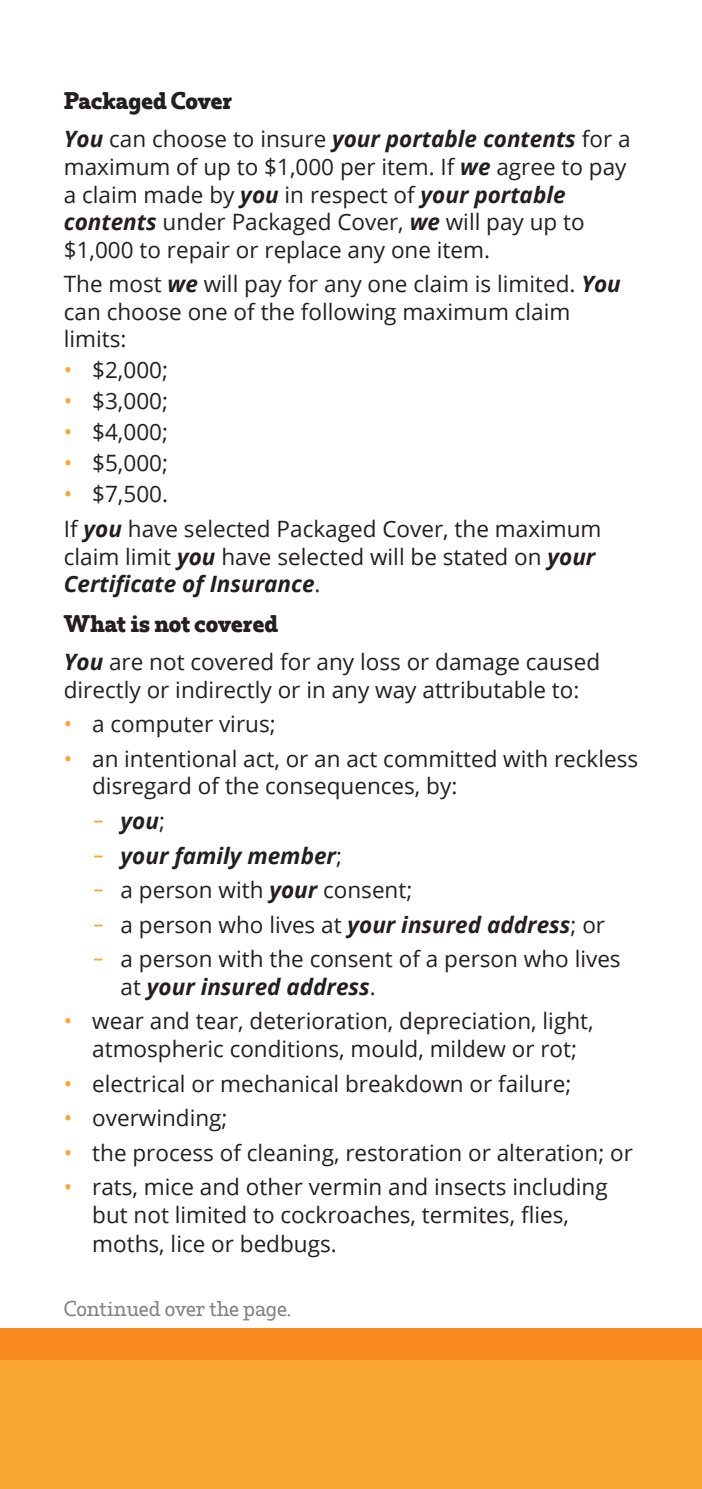
<style>
.page{position:relative;width:702px;height:1489px;background:#fff}
.page>*{position:absolute;margin:0;border:0;box-sizing:border-box;transform-origin:0 0}
.t1{font:22.5px/27.5px "Open Sans";color:#231f20}
.t2{font:700 22.5px "Bankwest Serif";letter-spacing:-.005em;color:#231f20}
.t3{font:italic 700 22.5px "Open Sans";color:#231f20}
.t4{font:20px "Bankwest Serif";letter-spacing:-.005em;color:#808285}
.s1{font-weight:700;font-style:italic}
.s2{color:#faa633}
.s3{font-family:"Bankwest Serif";font-weight:400;font-style:normal;color:#faa633}
.s4{font-weight:400;font-style:normal}
.s5{font-family:"Bankwest Serif";color:#faa633}
</style>
<div class="page">
<div style="left:0;top:1327px;width:702px;height:161px;background:#faa633"></div>
<div style="left:0;top:1327px;width:702px;height:32px;background:#f7891e"></div>
<p class="t2" style="left:64px;top:90px;width:170px">Packaged Cover</p>
<p class="t1" style="left:64px;top:125px;width:568px"><span class="s1">You</span> can choose to insure <span class="s1">your portable contents</span> for a maximum of up to $1,000 per item. If <span class="s1">we</span> agree to pay a claim made by <span class="s1">you</span> in respect of <span class="s1">your portable contents</span> under Packaged Cover, <span class="s1">we</span> will pay up to $1,000 to repair or replace any one item.</p>
<p class="t1" style="left:64px;top:269px;width:558px">The most <span class="s1">we</span> will pay for any one claim is limited. <span class="s1">You </span>can choose one of the following maximum claim limits:</p>
<p class="t1" style="left:64px;top:356px;width:106px"><span class="s2">•</span> $2,000;</p>
<p class="t1" style="left:64px;top:387px;width:106px"><span class="s2">•</span> $3,000;</p>
<p class="t1" style="left:64px;top:418px;width:106px"><span class="s2">•</span> $4,000;</p>
<p class="t1" style="left:64px;top:449px;width:106px"><span class="s2">•</span> $5,000;</p>
<p class="t1" style="left:64px;top:476px;width:539px;line-height:34.5px"><span class="s2">•</span> $7,500.<br>If <span class="s1">you</span> have selected Packaged Cover, the maximum</p>
<p class="t1" style="left:64px;top:542px;width:533px">claim limit <span class="s1">you</span> have selected will be stated on <span class="s1">your<br>Certificate of Insurance</span>.</p>
<p class="t2" style="left:64px;top:612px;width:216px">What is not covered</p>
<p class="t1" style="left:64px;top:647px;width:537px"><span class="s1">You</span> are not covered for any loss or damage caused directly or indirectly or in any way attributable to:</p>
<p class="t1" style="left:64px;top:709px;width:213px"><span class="s2">•</span> a computer virus;</p>
<p class="t1" style="left:92px;top:744px;width:547px;text-indent:-28px"><span class="s2">•</span> an intentional act, or an act committed with reckless disregard of the consequences, by:</p>
<p class="t3" style="left:92px;top:804px;width:74px"><span class="s3">-</span> you<span class="s4">;</span></p>
<p class="t3" style="left:92px;top:839px;width:251px"><span class="s3">-</span> your family member<span class="s4">;</span></p>
<p class="t1" style="left:92px;top:875px;width:322px"><span class="s5">-</span> a person with <span class="s1">your</span> consent;</p>
<p class="t1" style="left:92px;top:910px;width:514px"><span class="s5">-</span> a person who lives at <span class="s1">your insured address</span>; or</p>
<p class="t1" style="left:121px;top:944px;width:501px;text-indent:-28px"><span class="s5">-</span> a person with the consent of a person who lives at <span class="s1">your insured address</span>.</p>
<p class="t1" style="left:64px;top:1006px;width:531px;text-align:center"><span class="s2">•</span> wear and tear, deterioration, depreciation, light, atmospheric conditions, mould, mildew or rot;</p>
<p class="t1" style="left:64px;top:1069px;width:509px"><span class="s2">•</span> electrical or mechanical breakdown or failure;</p>
<p class="t1" style="left:64px;top:1103px;width:165px"><span class="s2">•</span> overwinding;</p>
<p class="t1" style="left:64px;top:1138px;width:570px"><span class="s2">•</span> the process of cleaning, restoration or alteration; or</p>
<p class="t1" style="left:92px;top:1172px;width:517px;line-height:28.2px;text-indent:-28px"><span class="s2">•</span> rats, mice and other vermin and insects including but not limited to cockroaches, termites, flies, moths, lice or bedbugs.</p>
<p class="t4" style="left:64px;top:1298px;width:228px">Continued over the page.</p>
</div>
